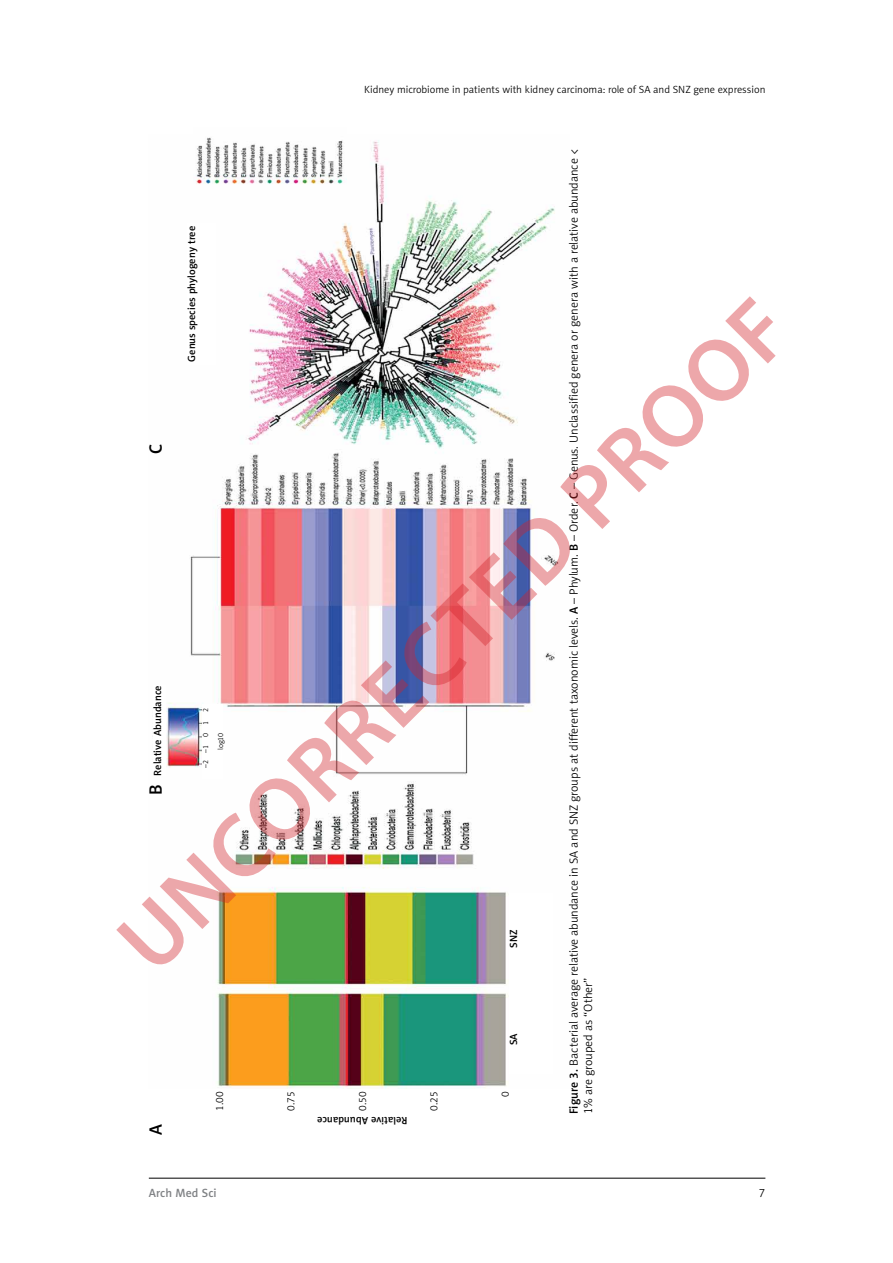
<style>
.page{position:relative;width:893px;height:1263px;background:#fff}
.page>*{position:absolute;margin:0;border:0;box-sizing:border-box;transform-origin:0 0}
.t1{font:18px "Naomi Sans EFN Medium";color:#000}
.t2{font:12px/14.4px "Naomi Sans EFN Light";color:#000}
.t3{font:12px "Naomi Sans EFN Medium";color:#808285}
.t4{font:10.5px "Naomi Sans EFN Light";color:#000}
.t5{font:10.5px "Naomi Sans EFN Medium";color:#000}
.t6{font:7.5px "Naomi Sans EFN Light";color:#000}
.s1{font-family:"Naomi Sans EFN Medium"}
</style>
<div class="page">
<hr style="left:149px;top:1178px;width:616px;height:1px;background:#000">
<img style="left:217px;top:140px;width:338px;height:948px">
<img style="left:196px;top:137px;width:151px;height:53px">
<div style="left:509px;top:893px;width:44px;height:181px;background:#fff"></div>
<svg style="left:116px;top:296px;width:660px;height:672px"></svg>
<h1 class="t1" style="left:145px;top:454px;width:12px;rotate:-90deg">C</h1>
<p class="t5" style="left:151px;top:776px;width:92px;rotate:-90deg">Relative Abundance</p>
<h1 class="t1" style="left:145px;top:795px;width:12px;rotate:-90deg">B</h1>
<h1 class="t1" style="left:145px;top:1135px;width:12px;rotate:-90deg">A</h1>
<p class="t4" style="left:364px;top:83px;width:403px">Kidney microbiome in patients with kidney carcinoma: role of SA and SNZ gene expression</p>
<p class="t5" style="left:185px;top:362px;width:137px;rotate:-90deg">Genus species phylogeny tree</p>
<p class="t6" style="left:201px;top:712px;width:6px;rotate:-90deg">2</p>
<p class="t6" style="left:201px;top:767px;width:48px;rotate:-90deg">–2–101</p>
<p class="t6" style="left:216px;top:750px;width:19px;rotate:-90deg">log10</p>
<p class="t5" style="left:507px;top:948px;width:20px;rotate:-90deg">SNZ</p>
<p class="t5" style="left:507px;top:1045px;width:13px;rotate:-90deg">SA</p>
<p class="t4" style="left:214px;top:1111px;width:21px;rotate:-90deg">1.00</p>
<p class="t4" style="left:285px;top:1111px;width:21px;rotate:-90deg">0.75</p>
<p class="t4" style="left:357px;top:1111px;width:21px;rotate:-90deg">0.50</p>
<p class="t4" style="left:428px;top:1111px;width:21px;rotate:-90deg">0.25</p>
<p class="t4" style="left:499px;top:1097px;width:7px;rotate:-90deg">0</p>
<p class="t5" style="left:407px;top:1126px;width:92px;rotate:-180deg">Relative Abundance</p>
<p class="t2" style="left:567px;top:1114px;width:967px;rotate:-90deg"><span class="s1">Figure 3.</span> Bacterial average relative abundance in SA and SNZ groups at different taxonomic levels. <span class="s1">A</span> – Phylum. <span class="s1">B</span> – Order. <span class="s1">C</span> – Genus. Unclassified genera or genera with a relative abundance &lt;<br>1% are grouped as “Other”</p>
<p class="t3" style="left:149px;top:1186px;width:69px">Arch Med Sci</p>
<p class="t2" style="left:759px;top:1186px;width:8px">7</p>
</div>
